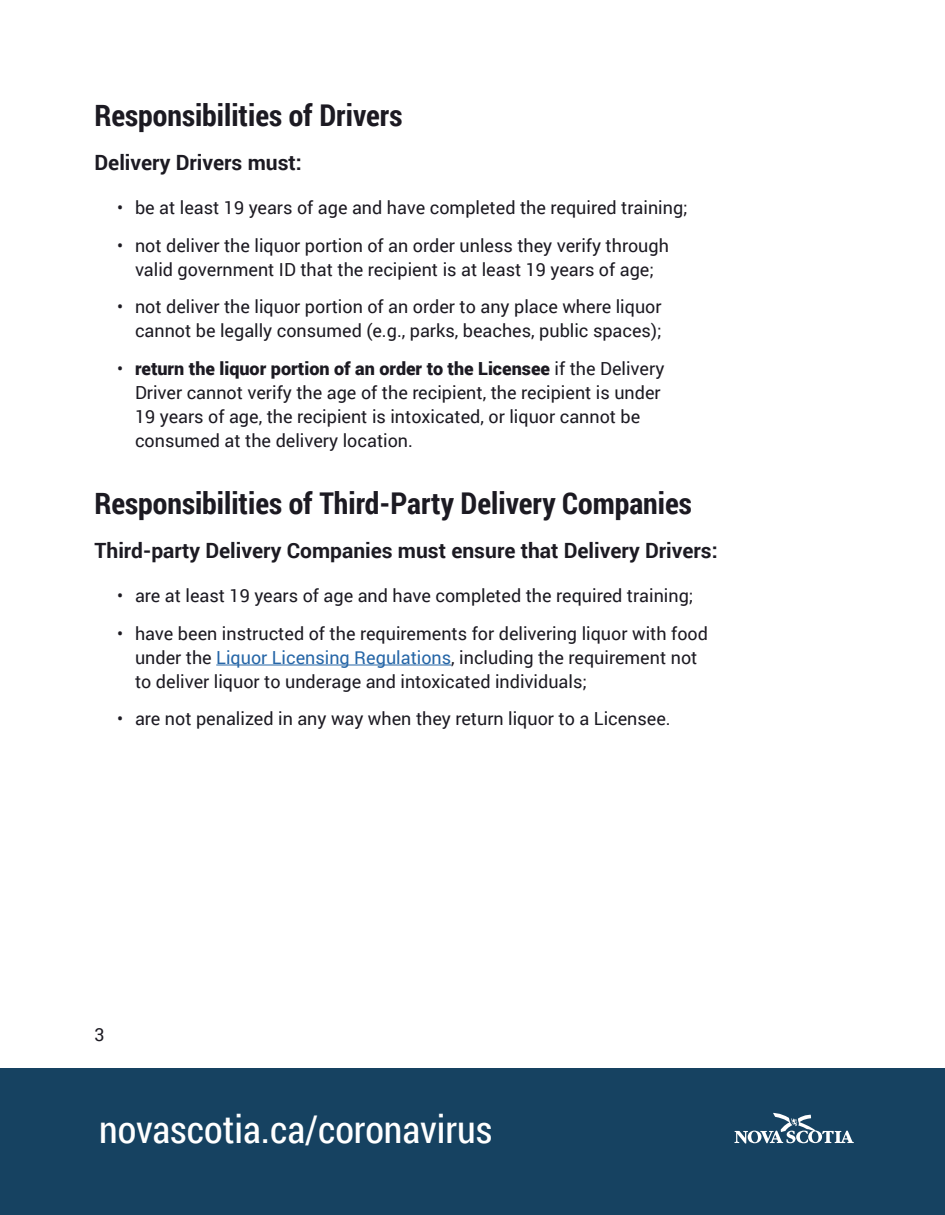
<style>
.page{position:relative;width:945px;height:1215px;background:#fff}
.page>*{position:absolute;margin:0;border:0;box-sizing:border-box;transform-origin:0 0}
.t1{font:38.25px "Roboto Condensed";color:#fff}
.t2{font:700 30px "Roboto Condensed";color:#1c1a22}
.t3{font:700 21px "Roboto";color:#1c1a22}
.t4{font:18px/24px "Roboto";color:#1c1a22}
.s1{font-weight:900}
.s2{color:#2666a7}
</style>
<div class="page">
<div style="left:0;top:1069px;width:945px;height:146px;background:#164261"></div>
<svg style="left:734px;top:1112px;width:120px;height:32px"></svg>
<hr style="left:216px;top:665px;width:235px;height:1px;background:#2666a7">
<h2 class="t2" style="left:94px;top:94px;width:309px">Responsibilities of Drivers</h2>
<p class="t3" style="left:94px;top:148px;width:209px">Delivery Drivers must:</p>
<p class="t4" style="left:117px;top:195px;width:572px">• be at least 19 years of age and have completed the required training;</p>
<p class="t4" style="left:117px;top:233px;width:553px;text-align:center">• not deliver the liquor portion of an order unless they verify through valid government ID that the recipient is at least 19 years of age;</p>
<p class="t4" style="left:117px;top:294px;width:546px;text-align:right">• not deliver the liquor portion of an order to any place where liquor cannot be legally consumed (e.g., parks, beaches, public spaces);</p>
<p class="t4" style="left:135px;top:356px;width:531px;text-indent:-18px">• <span class="s1">return the liquor portion of an order to the Licensee</span> if the Delivery Driver cannot verify the age of the recipient, the recipient is under 19 years of age, the recipient is intoxicated, or liquor cannot be consumed at the delivery location.</p>
<h2 class="t2" style="left:94px;top:482px;width:599px">Responsibilities of Third-Party Delivery Companies</h2>
<p class="t3" style="left:94px;top:536px;width:625px">Third-party Delivery Companies must ensure that Delivery Drivers:</p>
<p class="t4" style="left:117px;top:583px;width:578px">• are at least 19 years of age and have completed the required training;</p>
<p class="t4" style="left:135px;top:621px;width:575px;text-indent:-18px">• have been instructed of the requirements for delivering liquor with food under the <span class="s2">Liquor Licensing Regulations</span>, including the requirement not to deliver liquor to underage and intoxicated individuals;</p>
<p class="t4" style="left:117px;top:706px;width:555px">• are not penalized in any way when they return liquor to a Licensee.</p>
<p class="t4" style="left:95px;top:1022px;width:12px">3</p>
<h1 class="t1" style="left:99px;top:1103px;width:395px">novascotia.ca/coronavirus</h1>
</div>
